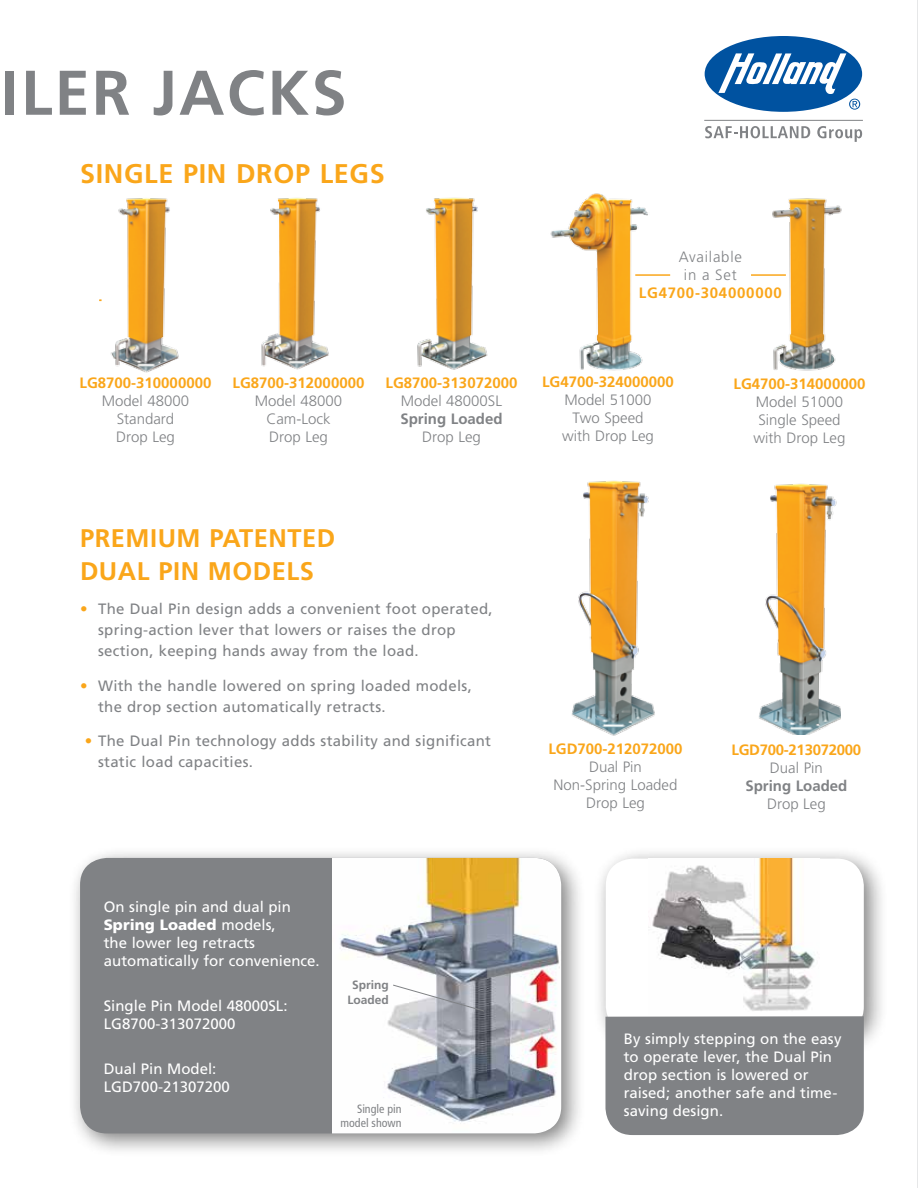
<style>
.page{position:relative;width:918px;height:1188px;background:#fff}
.page>*{position:absolute;margin:0;border:0;box-sizing:border-box;transform-origin:0 0}
.t1{font:700 63px "Frutiger";letter-spacing:.035em;color:#808285}
.t2{font:700 27px "Frutiger";letter-spacing:.025em;color:#faa61a}
.t3{font:700 25.5px/32.4px "Frutiger";letter-spacing:.02em;color:#faa61a}
.t4{font:15px/21px "Frutiger";letter-spacing:.02em;color:#808285}
.t5{font:15px/18px "Frutiger";color:#fff}
.t6{font:300 15px/18px "Frutiger";color:#808285;text-align:center}
.t7{font:700 15px "Frutiger";color:#faa61a}
.t8{font:700 15px "Frutiger";color:#808285}
.t9{font:700 15px "Frutiger";letter-spacing:-.02em;color:#faa61a}
.t10{font:700 15px "Frutiger";letter-spacing:.05em;color:#faa61a}
.t11{font:300 15px/18px "Frutiger";letter-spacing:.05em;color:#808285;text-align:center}
.t12{font:condensed 12px/14.4px "Frutiger";color:#808285;text-align:right}
.t13{font:700 12px/14.4px "Frutiger";color:#808285;text-align:center}
.s1{color:#faa61a}
.s2{font-weight:900}
</style>
<div class="page">
<div style="left:67px;top:845px;width:519px;height:313px;background:#000;opacity:.5"></div>
<div style="left:80px;top:858px;width:481px;height:275px;background:#808285;border-radius:27px"></div>
<img style="left:332px;top:858px;width:229px;height:275px">
<img style="left:759px;top:483px;width:82px;height:252px">
<img style="left:572px;top:480px;width:83px;height:256px">
<img style="left:261px;top:198px;width:68px;height:172px">
<img style="left:110px;top:198px;width:69px;height:175px">
<img style="left:417px;top:197px;width:71px;height:173px">
<img style="left:550px;top:193px;width:98px;height:178px">
<img style="left:772px;top:198px;width:70px;height:173px">
<div style="left:593px;top:846px;width:296px;height:212px;background:#000;opacity:.5"></div>
<div style="left:606px;top:859px;width:258px;height:175px;background:#fff;border-radius:27px"></div>
<img style="left:652px;top:859px;width:163px;height:152px">
<div style="left:605px;top:1016px;width:259px;height:119px;background:#808285"></div>
<hr style="left:751px;top:274px;width:35px;height:2px;background:#faa61a">
<hr style="left:635px;top:274px;width:35px;height:2px;background:#faa61a">
<svg style="left:705px;top:126px;width:105px;height:12px"></svg>
<svg style="left:817px;top:126px;width:45px;height:16px"></svg>
<hr style="left:704px;top:120px;width:159px;height:1px;background:#808285">
<div style="left:705px;top:36px;width:157px;height:76px;background:#0052a0;border-radius:50%"></div>
<svg style="left:718px;top:53px;width:142px;height:57px"></svg>
<svg style="left:392px;top:984px;width:93px;height:28px;background:#bebfc4"></svg>
<hr style="left:917px;top:0;width:1px;height:1188px;background:#e6e7e8">
<h1 class="t1" style="left:1px;top:56px;width:347px">ILER JACKS</h1>
<h2 class="t2" style="left:80px;top:158px;width:306px">SINGLE PIN DROP LEGS</h2>
<p class="t11" style="left:679px;top:248px;width:65px">Available in a Set</p>
<p class="t10" style="left:639px;top:284px;width:144px">LG4700-304000000</p>
<p class="t7" style="left:80px;top:374px;width:133px">LG8700-310000000</p>
<p class="t6" style="left:102px;top:392px;width:89px">Model 48000<br>Standard<br>Drop Leg</p>
<p class="t7" style="left:233px;top:374px;width:133px">LG8700-312000000</p>
<p class="t6" style="left:255px;top:392px;width:89px">Model 48000<br>Cam-Lock<br>Drop Leg</p>
<p class="t7" style="left:386px;top:374px;width:133px">LG8700-313072000</p>
<p class="t6" style="left:401px;top:392px;width:103px">Model 48000SL</p>
<p class="t8" style="left:400px;top:410px;width:104px">Spring Loaded</p>
<p class="t6" style="left:422px;top:428px;width:60px">Drop Leg</p>
<p class="t7" style="left:542px;top:373px;width:133px">LG4700-324000000</p>
<p class="t6" style="left:562px;top:391px;width:93px">Model 51000<br>Two Speed with Drop Leg</p>
<p class="t7" style="left:734px;top:375px;width:133px">LG4700-314000000</p>
<p class="t6" style="left:754px;top:393px;width:93px">Model 51000<br>Single Speed with Drop Leg</p>
<h3 class="t3" style="left:80px;top:522px;width:257px">PREMIUM PATENTED<br>DUAL PIN MODELS</h3>
<p class="t4" style="left:98px;top:599px;width:396px;text-indent:-18px"><span class="s1">•</span> The Dual Pin design adds a convenient foot operated, spring-action lever that lowers or raises the drop section, keeping hands away from the load.</p>
<p class="t4" style="left:98px;top:675px;width:375px;text-indent:-18px"><span class="s1">•</span> With the handle lowered on spring loaded models, the drop section automatically retracts.</p>
<p class="t4" style="left:98px;top:731px;width:395px;text-indent:-13px"><span class="s1">•</span> The Dual Pin technology adds stability and significant static load capacities.</p>
<p class="t7" style="left:548px;top:740px;width:136px">LGD700-212072000</p>
<p class="t6" style="left:554px;top:758px;width:125px">Dual Pin<br>Non-Spring Loaded<br>Drop Leg</p>
<p class="t9" style="left:732px;top:741px;width:131px">LGD700-213072000</p>
<p class="t6" style="left:770px;top:759px;width:54px">Dual Pin</p>
<p class="t8" style="left:745px;top:777px;width:104px">Spring Loaded</p>
<p class="t6" style="left:767px;top:795px;width:60px">Drop Leg</p>
<p class="t5" style="left:104px;top:898px;width:217px">On single pin and dual pin<br><span class="s2">Spring Loaded</span> models,<br>the lower leg retracts automatically for convenience.</p>
<p class="t5" style="left:104px;top:997px;width:185px">Single Pin Model 48000SL:<br>LG8700-313072000</p>
<p class="t5" style="left:104px;top:1060px;width:127px">Dual Pin Model:<br>LGD700-21307200</p>
<p class="t13" style="left:348px;top:978px;width:43px">Spring<br>Loaded</p>
<p class="t12" style="left:341px;top:1101px;width:63px">Single pin model shown</p>
<p class="t5" style="left:624px;top:1030px;width:219px">By simply stepping on the easy to operate lever, the Dual Pin drop section is lowered or raised; another safe and time&shy;saving design.</p>
</div>
